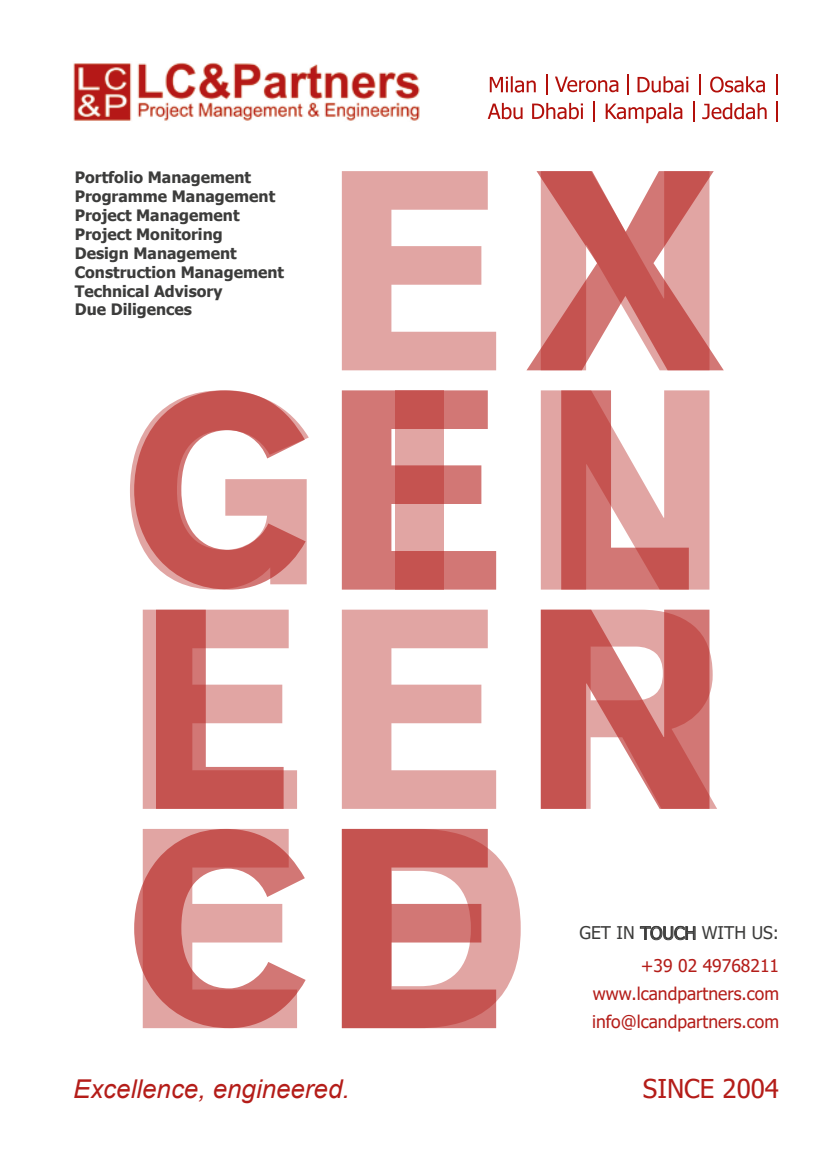
<style>
.page{position:relative;width:819px;height:1161px;background:#fff}
.page>*{position:absolute;margin:0;border:0;box-sizing:border-box;transform-origin:0 0}
.t1{font:italic 25.9px "Arial";color:#b41d19}
.t2{font:25.9px "Tahoma";color:#b41d19}
.t3{font:17.5px/28.3px "Tahoma";color:#b41d19}
.t4{font:17.5px "Tahoma";color:#3c3c3b}
.t5{font:700 15.75px/18.9px "Tahoma";color:#3c3c3b}
</style>
<div class="page">
<svg style="left:639px;top:926px;width:56px;height:14px"></svg>
<svg style="left:342px;top:171px;width:154px;height:199px"></svg>
<svg style="left:342px;top:610px;width:154px;height:199px"></svg>
<svg style="left:342px;top:390px;width:154px;height:200px"></svg>
<svg style="left:540px;top:390px;width:169px;height:200px;background:#dc9795"></svg>
<svg style="left:342px;top:829px;width:178px;height:199px"></svg>
<svg style="left:527px;top:171px;width:196px;height:199px"></svg>
<svg style="left:130px;top:390px;width:179px;height:200px"></svg>
<svg style="left:134px;top:829px;width:171px;height:199px"></svg>
<svg style="left:143px;top:610px;width:154px;height:199px"></svg>
<svg style="left:540px;top:610px;width:177px;height:199px"></svg>
<img style="left:73px;top:62px;width:347px;height:59px">
<hr style="left:692px;top:101px;width:2px;height:20px;background:#b20f0a">
<svg style="left:487px;top:103px;width:96px;height:16px"></svg>
<svg style="left:627px;top:74px;width:1px;height:20px"></svg>
<hr style="left:698px;top:74px;width:2px;height:20px;background:#b20f0a">
<hr style="left:546px;top:74px;width:2px;height:20px;background:#b20f0a">
<hr style="left:593px;top:101px;width:2px;height:20px;background:#b20f0a">
<hr style="left:775px;top:74px;width:2px;height:20px;background:#b20f0a">
<hr style="left:775px;top:101px;width:2px;height:20px;background:#b20f0a">
<svg style="left:605px;top:103px;width:77px;height:20px"></svg>
<svg style="left:555px;top:77px;width:63px;height:15px"></svg>
<svg style="left:489px;top:76px;width:46px;height:17px"></svg>
<svg style="left:637px;top:76px;width:51px;height:17px"></svg>
<svg style="left:702px;top:103px;width:64px;height:16px"></svg>
<svg style="left:710px;top:76px;width:54px;height:16px"></svg>
<p class="t5" style="left:75px;top:169px;width:211px">Portfolio Management<br>Programme Management<br>Project Management<br>Project Monitoring<br>Design Management<br>Construction Management<br>Technical Advisory<br>Due Diligences</p>
<h1 class="t1" style="left:73px;top:1072px;width:278px">Excellence, engineered.</h1>
<p class="t4" style="left:579px;top:921px;width:201px">GET IN TOUCH WITH US:</p>
<p class="t3" style="left:640px;top:952px;width:140px">+39 02 49768211</p>
<p class="t3" style="left:592px;top:980px;width:188px">www.lcandpartners.com info@lcandpartners.com</p>
<h1 class="t2" style="left:643px;top:1071px;width:138px">SINCE 2004</h1>
</div>
